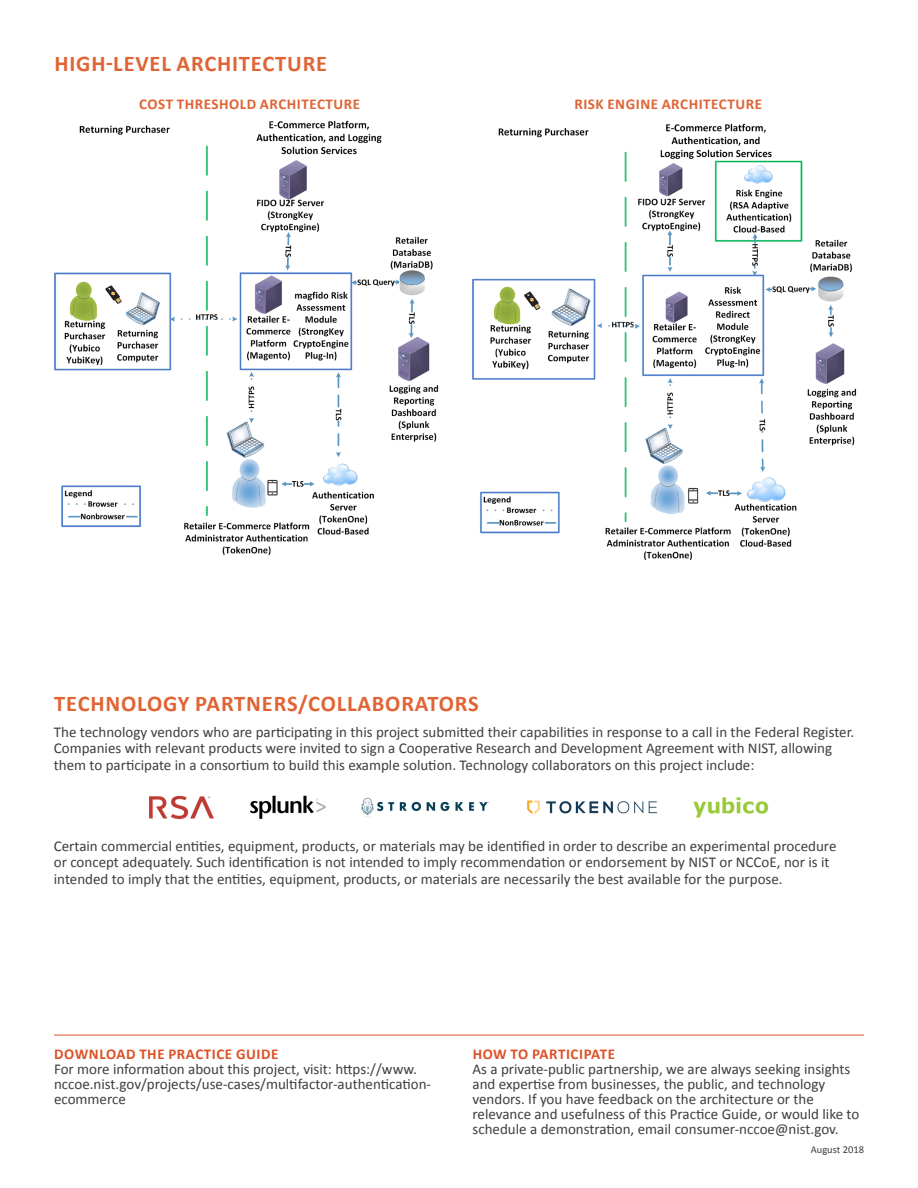
<style>
.page{position:relative;width:918px;height:1188px;background:#fff}
.page>*{position:absolute;margin:0;border:0;box-sizing:border-box;transform-origin:0 0}
.Section_Title__Bigge{font:700 22.5px "Calibri";letter-spacing:.035em;color:#e06434}
.Paragraph{font:15px/15px "Calibri";color:#3e3e3f}
.Section_Title{font:700 15px "Calibri";letter-spacing:.035em;color:#e06434}
.Paragraph_Title{font:700 15px "Calibri";letter-spacing:.035em;color:#dc5127}
.Date{font:10.5px "Calibri";color:#3e3e3f}
</style>
<div class="page">
<hr style="left:54px;top:1035px;width:810px;height:1px;background:#dc5127">
<img style="left:54px;top:120px;width:385px;height:436px">
<img style="left:149px;top:795px;width:620px;height:25px">
<img style="left:472px;top:123px;width:385px;height:438px">
<p class="Section_Title__Bigge" style="left:54px;top:49px;width:274px">HIGH-LEVEL ARCHITECTURE</p>
<p class="Section_Title" style="left:139px;top:94px;width:223px">COST THRESHOLD ARCHITECTURE</p>
<p class="Section_Title" style="left:574px;top:94px;width:189px">RISK ENGINE ARCHITECTURE</p>
<p class="Section_Title__Bigge" style="left:54px;top:689px;width:426px">TECHNOLOGY PARTNERS/COLLABORATORS</p>
<p class="Paragraph" style="left:54px;top:724px;width:802px;line-height:16.5px">The technology vendors who are participating in this project submitted their capabilities in response to a call in the Federal Register.<br>Companies with relevant products were invited to sign a Cooperative Research and Development Agreement with NIST, allowing them to participate in a consortium to build this example solution. Technology collaborators on this project include:</p>
<p class="Paragraph" style="left:54px;top:838px;width:784px;line-height:16.5px">Certain commercial entities, equipment, products, or materials may be identified in order to describe an experimental procedure or concept adequately. Such identification is not intended to imply recommendation or endorsement by NIST or NCCoE, nor is it intended to imply that the entities, equipment, products, or materials are necessarily the best available for the purpose.</p>
<p class="Paragraph_Title" style="left:54px;top:1044px;width:226px">DOWNLOAD THE PRACTICE GUIDE</p>
<p class="Paragraph" style="left:54px;top:1061px;width:379px">For more information about this project, visit: https://www. nccoe.nist.gov/projects/use-cases/multifactor-authentication&shy;ecommerce</p>
<p class="Paragraph_Title" style="left:473px;top:1044px;width:144px">HOW TO PARTICIPATE</p>
<p class="Paragraph" style="left:472px;top:1061px;width:388px">As a private-public partnership, we are always seeking insights and expertise from businesses, the public, and technology vendors. If you have feedback on the architecture or the relevance and usefulness of this Practice Guide, or would like to schedule a demonstration, email consumer-nccoe@nist.gov.</p>
<p class="Date" style="left:811px;top:1143px;width:55px">August 2018</p>
</div>
